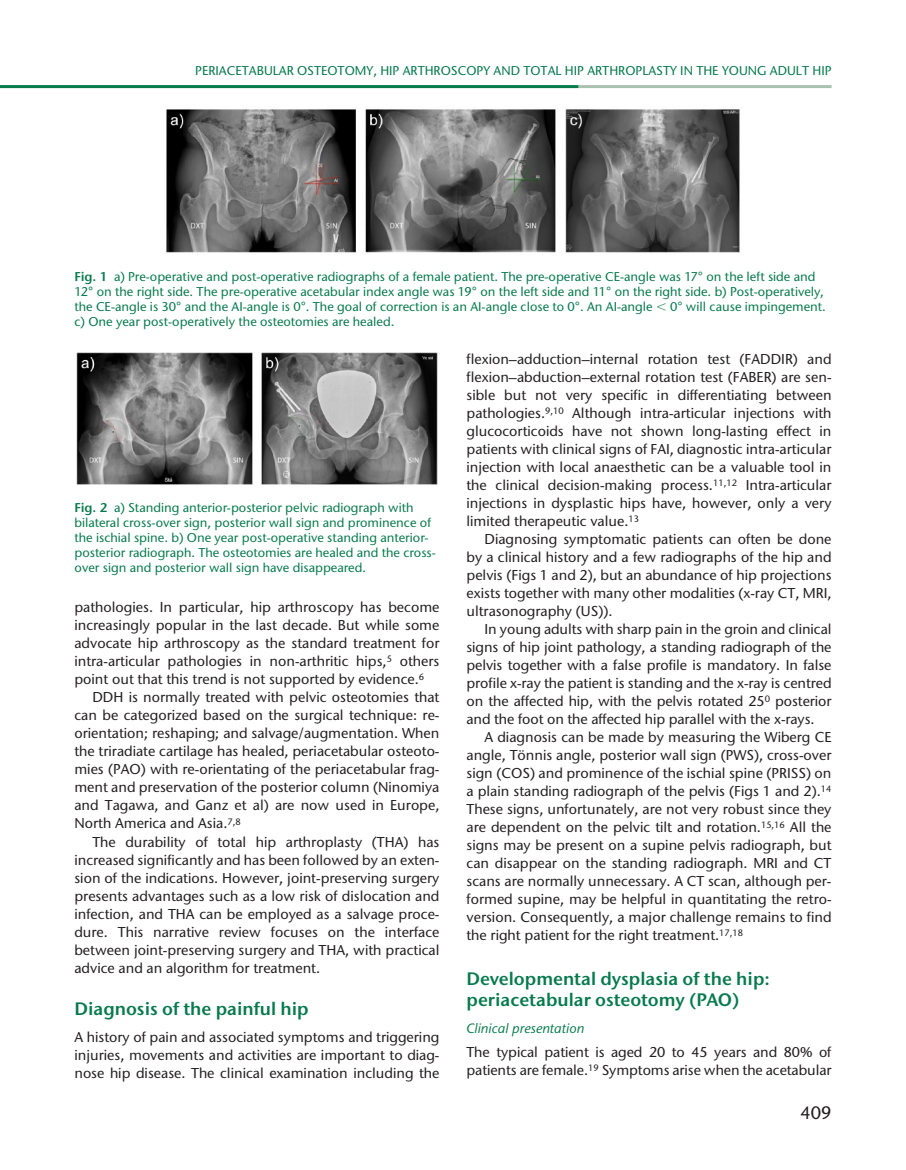
<style>
.page{position:relative;width:906px;height:1170px;background:#fff}
.page>*{position:absolute;margin:0;border:0;box-sizing:border-box;transform-origin:0 0}
.t1{font:600 18px/21px "Stone Sans ITC Pro";color:#077a4e}
.t2{font:500 18px "Stone Sans ITC Pro";color:#231f20}
.t3{font:500 14.25px/18px "Stone Sans ITC Pro";color:#231f20;text-align:justify}
.t4{font:italic 500 13.5px "Stone Sans ITC Pro";color:#077a4e}
.t5{font:500 12.75px/15px "Stone Sans ITC Pro";color:#077a4e}
.s1{font-weight:600}
</style>
<div class="page">
<hr style="left:578px;top:85px;width:253px;height:3px;background:#a9c1b0">
<hr style="left:0;top:85px;width:578px;height:3px;background:#077a4e">
<img style="left:166px;top:109px;width:574px;height:144px">
<img style="left:77px;top:352px;width:360px;height:133px">
<p class="t5" style="left:195px;top:63px;width:638px">periacetabular osteotomy, hip arthroscopy and total hip arthroplasty in the young adult hip</p>
<p class="t5" style="left:74px;top:269px;width:751px"><span class="s1">Fig. 1</span> a) Pre-operative and post-operative radiographs of a female patient. The pre-operative CE-angle was 17° on the left side and<br>12° on the right side. The pre-operative acetabular index angle was 19° on the left side and 11° on the right side. b) Post-operatively, the CE-angle is 30° and the AI-angle is 0°. The goal of correction is an AI-angle close to 0°. An AI-angle</p>
<p class="t5" style="left:670px;top:299px;width:157px">0° will cause impingement.</p>
<p class="t5" style="left:74px;top:314px;width:321px">c) One year post-operatively the osteotomies are healed.</p>
<p class="t5" style="left:74px;top:499px;width:363px"><span class="s1">Fig. 2</span> a) Standing anterior-posterior pelvic radiograph with bilateral cross-over sign, posterior wall sign and prominence of the ischial spine. b) One year post-operative standing anterior&shy;posterior radiograph. The osteotomies are healed and the cross&shy;over sign and posterior wall sign have disappeared.</p>
<p class="t3" style="left:74px;top:598px;width:366px">pathologies. In particular, hip arthroscopy has become increasingly popular in the last decade. But while some advocate hip arthroscopy as the standard treatment for intra-articular pathologies in non-arthritic hips,<sup>5</sup> others point out that this trend is not supported by evidence.<sup>6</sup></p>
<p class="t3" style="left:74px;top:688px;width:366px;text-indent:18px">DDH is normally treated with pelvic osteotomies that can be categorized based on the surgical technique: re&shy;orientation; reshaping; and salvage/augmentation. When the triradiate cartilage has healed, periacetabular osteoto&shy;mies (PAO) with re-orientating of the periacetabular frag&shy;ment and preservation of the posterior column (Ninomiya and Tagawa, and Ganz et al) are now used in Europe, North America and Asia.<sup>7,8</sup></p>
<p class="t3" style="left:74px;top:832px;width:366px;text-indent:18px">The durability of total hip arthroplasty (THA) has increased significantly and has been followed by an exten&shy;sion of the indications. However, joint-preserving surgery presents advantages such as a low risk of dislocation and infection, and THA can be employed as a salvage proce&shy;dure. This narrative review focuses on the interface between joint-preserving surgery and THA, with practical advice and an algorithm for treatment.</p>
<p class="t1" style="left:74px;top:997px;width:236px">Diagnosis of the painful hip</p>
<p class="t3" style="left:74px;top:1027px;width:366px">A history of pain and associated symptoms and triggering injuries, movements and activities are important to diag&shy;nose hip disease. The clinical examination including the</p>
<p class="t3" style="left:466px;top:350px;width:366px">flexion–adduction–internal rotation test (FADDIR) and flexion–abduction–external rotation test (FABER) are sen&shy;sible but not very specific in differentiating between pathologies.<sup>9,10</sup> Although intra-articular injections with glucocorticoids have not shown long-lasting effect in patients with clinical signs of FAI, diagnostic intra-articular injection with local anaesthetic can be a valuable tool in the clinical decision-making process.<sup>11,12</sup> Intra-articular injections in dysplastic hips have, however, only a very limited therapeutic value.<sup>13</sup></p>
<p class="t3" style="left:466px;top:530px;width:366px;text-indent:18px">Diagnosing symptomatic patients can often be done by a clinical history and a few radiographs of the hip and pelvis (Figs 1 and 2), but an abundance of hip projections exists together with many other modalities (x-ray CT, MRI, ultrasonography (US)).</p>
<p class="t3" style="left:466px;top:620px;width:366px;text-indent:18px">In young adults with sharp pain in the groin and clinical signs of hip joint pathology, a standing radiograph of the pelvis together with a false profile is mandatory. In false profile x-ray the patient is standing and the x-ray is centred on the affected hip, with the pelvis rotated 25<sup>0</sup> posterior and the foot on the affected hip parallel with the x-rays.</p>
<p class="t3" style="left:466px;top:728px;width:366px;text-indent:18px">A diagnosis can be made by measuring the Wiberg CE angle, Tönnis angle, posterior wall sign (PWS), cross-over sign (COS) and prominence of the ischial spine (PRISS) on a plain standing radiograph of the pelvis (Figs 1 and 2).<sup>14<br></sup>These signs, unfortunately, are not very robust since they are dependent on the pelvic tilt and rotation.<sup>15,16</sup> All the signs may be present on a supine pelvis radiograph, but can disappear on the standing radiograph. MRI and CT scans are normally unnecessary. A CT scan, although per&shy;formed supine, may be helpful in quantitating the retro&shy;version. Consequently, a major challenge remains to find the right patient for the right treatment.<sup>17,18</sup></p>
<p class="t1" style="left:466px;top:968px;width:305px">Developmental dysplasia of the hip: periacetabular osteotomy (PAO)</p>
<p class="t4" style="left:466px;top:1020px;width:119px">Clinical presentation</p>
<p class="t3" style="left:466px;top:1043px;width:366px">The typical patient is aged 20 to 45 years and 80% of patients are female.<sup>19</sup> Symptoms arise when the acetabular</p>
<p class="t2" style="left:800px;top:1101px;width:32px">409</p>
</div>
